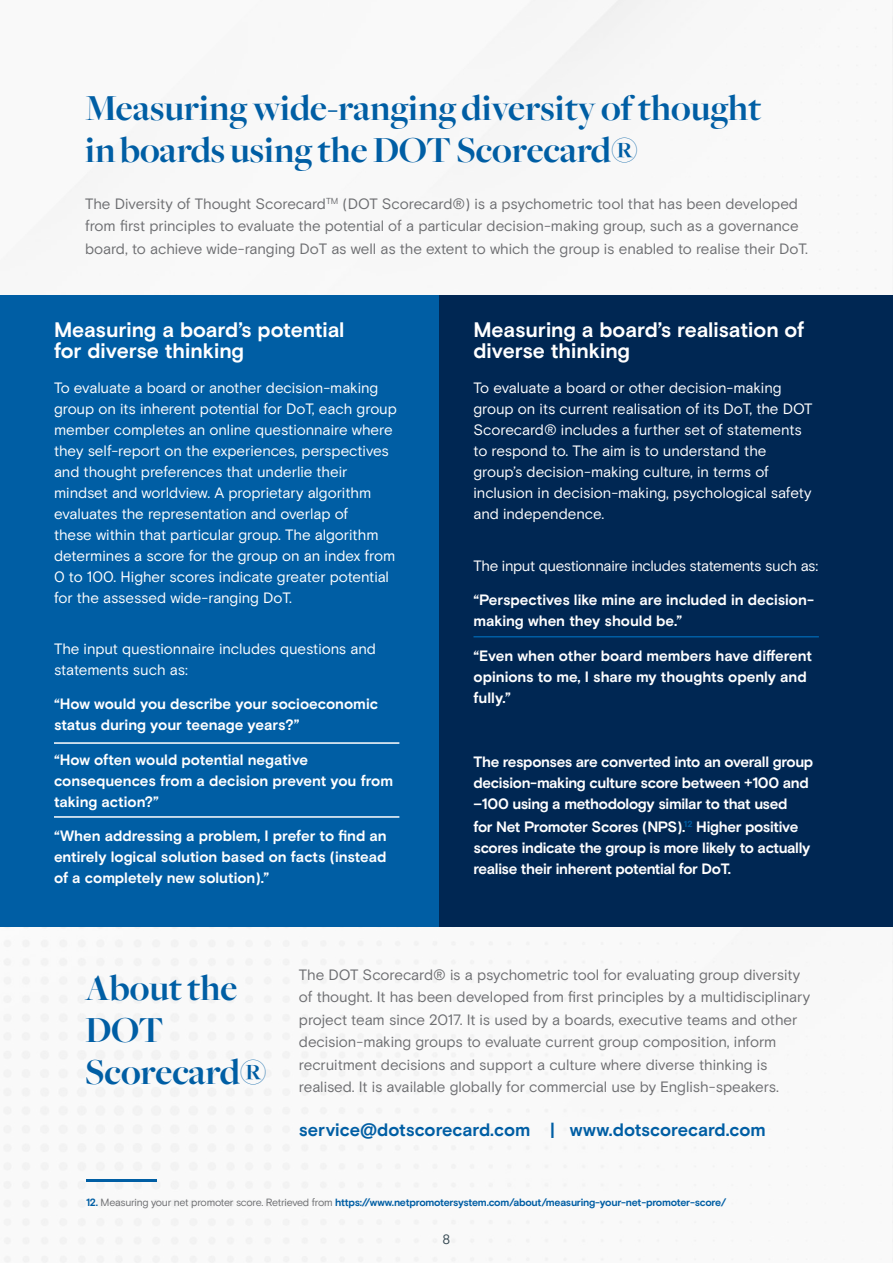
<style>
.page{position:relative;width:893px;height:1263px;background:#fff}
.page>*{position:absolute;margin:0;border:0;box-sizing:border-box;transform-origin:0 0}
.t1{font:700 38.1px/42px "Freight Big";color:#005ea4}
.t2{font:700 21px/21px "Basis Grotesque Pro";color:#fff}
.t3{font:700 18px "Basis Grotesque Pro";letter-spacing:-.005em;color:#005ea4}
.t4{font:15px/21px "Basis Grotesque Pro";letter-spacing:-.01em;color:#fff}
.t5{font:700 15px/21px "Basis Grotesque Pro";letter-spacing:-.015em;color:#fff}
.t6{font:15px/22.5px "Basis Grotesque Pro";letter-spacing:-.005em;color:#6d6e71}
.t7{font:15px "Basis Grotesque Pro";letter-spacing:-.03em;color:#fff}
.t8{font:13.5px "Basis Grotesque Pro";color:#384b54}
.t9{font:700 10.5px "Basis Grotesque Pro";letter-spacing:-.025em;color:#005ea4}
.s1{font-weight:400;color:#6d6e71}
</style>
<div class="page">
<img style="left:0;top:0;width:893px;height:1263px">
<div style="left:0;top:295px;width:440px;height:631px;background:#005ea4"></div>
<div style="left:440px;top:295px;width:453px;height:631px;background:#002753"></div>
<hr style="left:54px;top:742px;width:345px;height:2px;background:#fff">
<hr style="left:473px;top:636px;width:346px;height:1px;background:#005ea4">
<hr style="left:54px;top:816px;width:345px;height:2px;background:#fff">
<hr style="left:86px;top:1179px;width:71px;height:3px;background:#005ea4">
<p class="t1" style="left:85px;top:88px;width:678px">Measuring wide-ranging diversity of thought in boards using the DOT Scorecard®</p>
<p class="t6" style="left:85px;top:193px;width:724px">The Diversity of Thought Scorecard<sup>TM</sup> (DOT Scorecard®) is a psychometric tool that has been developed from first principles to evaluate the potential of a particular decision-making group, such as a governance board, to achieve wide-ranging DoT as well as the extent to which the group is enabled to realise their DoT.</p>
<p class="t2" style="left:54px;top:320px;width:292px">Measuring a board’s potential for diverse thinking</p>
<p class="t4" style="left:54px;top:377px;width:344px">To evaluate a board or another decision-making group on its inherent potential for DoT, each group member completes an online questionnaire where they self-report on the experiences, perspectives and thought preferences that underlie their mindset and worldview. A proprietary algorithm evaluates the representation and overlap of<br>these within that particular group. The algorithm determines a score for the group on an index from 0 to 100. Higher scores indicate greater potential for the assessed wide-ranging DoT.</p>
<p class="t4" style="left:54px;top:638px;width:323px">The input questionnaire includes questions and statements such as:</p>
<p class="t5" style="left:54px;top:694px;width:326px">“How would you describe your socioeconomic status during your teenage years?”</p>
<p class="t5" style="left:54px;top:750px;width:341px">“How often would potential negative consequences from a decision prevent you from taking action?”</p>
<p class="t5" style="left:54px;top:826px;width:334px;text-align:justify">“When addressing a problem, I prefer to find an entirely logical solution based on facts (instead of a completely new solution).”</p>
<p class="t2" style="left:473px;top:320px;width:332px">Measuring a board’s realisation of diverse thinking</p>
<p class="t4" style="left:473px;top:377px;width:341px">To evaluate a board or other decision-making group on its current realisation of its DoT, the DOT Scorecard® includes a further set of statements to respond to. The aim is to understand the group’s decision-making culture, in terms of inclusion in decision-making, psychological safety and independence.</p>
<p class="t7" style="left:473px;top:557px;width:346px">The input questionnaire includes statements such as:</p>
<p class="t5" style="left:473px;top:590px;width:342px">“Perspectives like mine are included in decision&shy;making when they should be.”</p>
<p class="t5" style="left:473px;top:646px;width:340px">“Even when other board members have different opinions to me, I share my thoughts openly and fully.”</p>
<p class="t5" style="left:473px;top:752px;width:341px">The responses are converted into an overall group decision-making culture score between +100 and –100 using a methodology similar to that used</p>
<p class="t5" style="left:473px;top:817px;width:338px">for Net Promoter Scores (NPS).<sup>12</sup> Higher positive scores indicate the group is more likely to actually realise their inherent potential for DoT.</p>
<p class="t1" style="left:85px;top:968px;width:183px">About the<br>DOT<br>Scorecard®</p>
<p class="t6" style="left:299px;top:963px;width:513px">The DOT Scorecard® is a psychometric tool for evaluating group diversity of thought. It has been developed from first principles by a multidisciplinary project team since 2017. It is used by a boards, executive teams and other decision-making groups to evaluate current group composition, inform recruitment decisions and support a culture where diverse thinking is realised. It is available globally for commercial use by English-speakers.</p>
<p class="t3" style="left:299px;top:1119px;width:468px">service@dotscorecard.com | www.dotscorecard.com</p>
<p class="t9" style="left:86px;top:1196px;width:642px">12. <span class="s1">Measuring your net promoter score. Retrieved from</span> https://www.netpromotersystem.com/about/measuring-your-net-promoter-score/</p>
<p class="t8" style="left:443px;top:1232px;width:9px">8</p>
</div>
